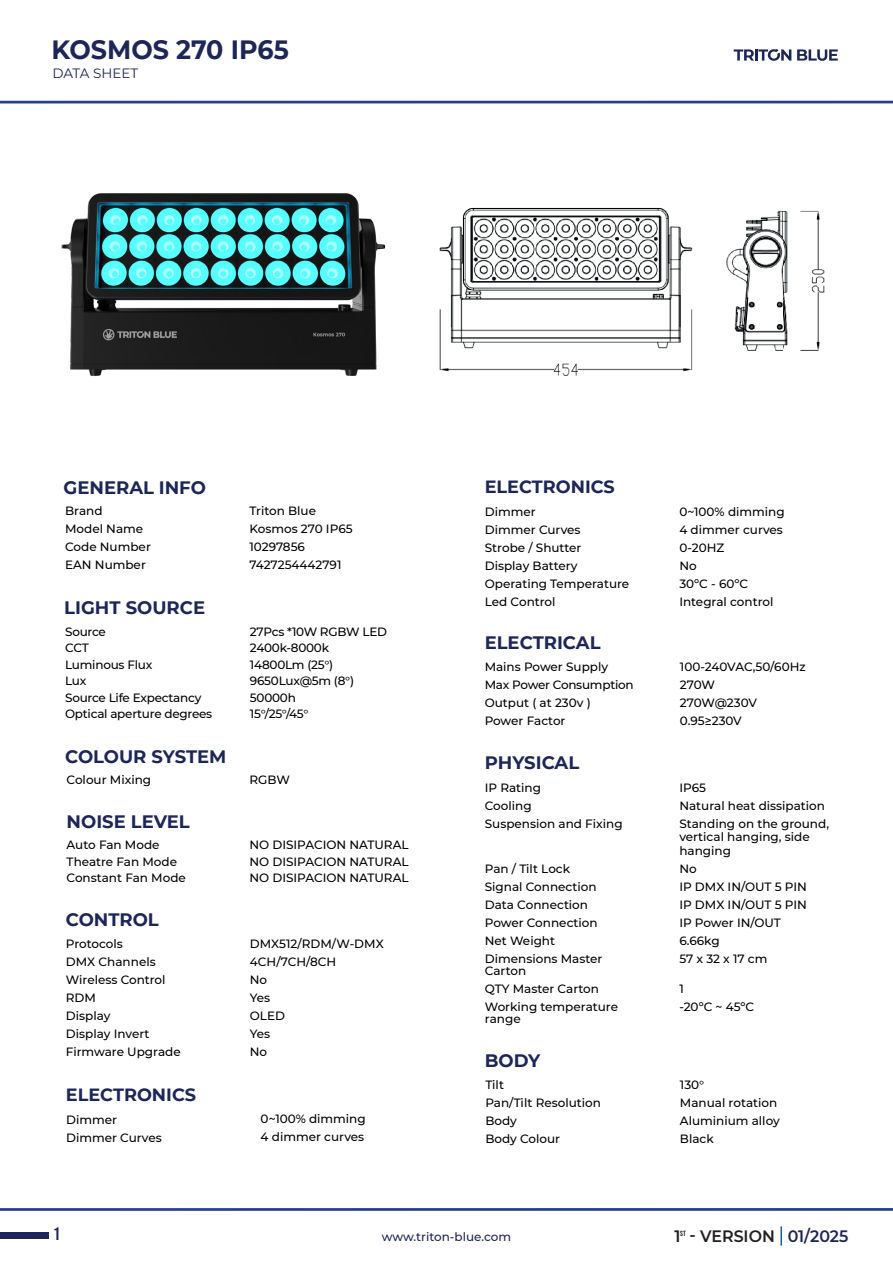
<style>
.page{position:relative;width:893px;height:1263px;background:#fff}
.page>*{position:absolute;margin:0;border:0;box-sizing:border-box;transform-origin:0 0}
.t1{font:700 26.4px "Montserrat";color:#1d2658;scale:.96 1}
.t2{font:700 18.15px "Bebas Neue Pro";color:#1d2658}
.Small_Titles{font:700 18px "Montserrat";color:#1d2658}
.Small_Titles-2{font:700 17.7px "Montserrat";color:#1d2658}
.t3{font:600 16.5px "Montserrat";color:#231f20;scale:.96 1}
.t4{font:600 16.5px "Montserrat";letter-spacing:-.005em;color:#1d2658;scale:.96 1}
.t5{font:13.5px "Montserrat";color:#1d2658}
.Text_Boxes{font:500 12px/12px "Montserrat";color:#000001}
.Text_Boxes-2{font:500 12px "Montserrat";letter-spacing:-.02em;color:#000001}
.Text_Boxes-3{font:500 12px "Montserrat";color:#1d2658}
.t6{font:700 7.5px "Bebas Neue Pro";color:#231f20}
</style>
<div class="page">
<hr style="left:0;top:101px;width:893px;height:2px;background:#253f8e">
<svg style="left:797px;top:49px;width:41px;height:12px"></svg>
<svg style="left:734px;top:49px;width:57px;height:12px"></svg>
<hr style="left:0;top:1208px;width:893px;height:3px;background:#253f8e">
<hr style="left:780px;top:1226px;width:2px;height:20px;background:#175d9e">
<div style="left:0;top:1231px;width:48px;height:7px;background:#1d2658"></div>
<img style="left:439px;top:207px;width:254px;height:169px">
<img style="left:61px;top:193px;width:325px;height:183px">
<img style="left:726px;top:210px;width:99px;height:141px">
<p class="t1" style="left:51px;top:31px;width:249px">KOSMOS 270 IP65</p>
<p class="t5" style="left:52px;top:64px;width:87px">DATA SHEET</p>
<p class="Small_Titles" style="left:64px;top:474px;width:144px">GENERAL INFO</p>
<p class="Small_Titles-2" style="left:485px;top:474px;width:132px">ELECTRONICS</p>
<p class="Text_Boxes" style="left:65px;top:504px;width:39px">Brand</p>
<p class="Text_Boxes" style="left:65px;top:522px;width:80px">Model Name</p>
<p class="Text_Boxes" style="left:65px;top:540px;width:87px">Code Number</p>
<p class="Text_Boxes" style="left:65px;top:558px;width:82px">EAN Number</p>
<p class="Small_Titles" style="left:64px;top:595px;width:142px">LIGHT SOURCE</p>
<p class="Text_Boxes" style="left:65px;top:625px;width:42px">Source</p>
<p class="Text_Boxes" style="left:65px;top:642px;width:25px">CCT</p>
<p class="Text_Boxes-2" style="left:65px;top:656px;width:89px">Luminous Flux</p>
<p class="Text_Boxes" style="left:65px;top:675px;width:23px">Lux</p>
<p class="Text_Boxes-2" style="left:65px;top:689px;width:138px">Source Life Expectancy</p>
<p class="Text_Boxes-2" style="left:65px;top:706px;width:149px">Optical aperture degrees</p>
<p class="Small_Titles" style="left:65px;top:743px;width:163px">COLOUR SYSTEM</p>
<p class="Text_Boxes" style="left:249px;top:504px;width:68px">Triton Blue</p>
<p class="Text_Boxes" style="left:249px;top:522px;width:105px">Kosmos 270 IP65</p>
<p class="Text_Boxes" style="left:249px;top:540px;width:57px">10297856</p>
<p class="Text_Boxes" style="left:249px;top:558px;width:94px">7427254442791</p>
<p class="Text_Boxes-2" style="left:250px;top:623px;width:139px">27Pcs *10W RGBW LED</p>
<p class="Text_Boxes-2" style="left:250px;top:640px;width:81px">2400k-8000k</p>
<p class="Text_Boxes-2" style="left:250px;top:656px;width:85px">14800Lm (25°)</p>
<p class="Text_Boxes-2" style="left:250px;top:673px;width:106px">9650Lux@5m (8°)</p>
<p class="Text_Boxes" style="left:250px;top:691px;width:47px">50000h</p>
<p class="Text_Boxes" style="left:250px;top:708px;width:60px">15°/25°/45°</p>
<p class="Text_Boxes" style="left:67px;top:773px;width:86px">Colour Mixing</p>
<p class="Text_Boxes" style="left:250px;top:773px;width:42px">RGBW</p>
<p class="Small_Titles" style="left:67px;top:808px;width:125px">NOISE LEVEL</p>
<p class="Text_Boxes" style="left:67px;top:839px;width:94px">Auto Fan Mode</p>
<p class="Text_Boxes" style="left:67px;top:855px;width:112px">Theatre Fan Mode</p>
<p class="Text_Boxes" style="left:67px;top:872px;width:121px">Constant Fan Mode</p>
<p class="Small_Titles" style="left:66px;top:906px;width:95px">CONTROL</p>
<p class="Text_Boxes" style="left:66px;top:937px;width:58px">Protocols</p>
<p class="Text_Boxes" style="left:66px;top:955px;width:91px">DMX Channels</p>
<p class="Text_Boxes" style="left:66px;top:973px;width:101px">Wireless Control</p>
<p class="Text_Boxes" style="left:66px;top:991px;width:32px">RDM</p>
<p class="Text_Boxes" style="left:66px;top:1009px;width:46px">Display</p>
<p class="Text_Boxes" style="left:66px;top:1027px;width:85px">Display Invert</p>
<p class="Text_Boxes" style="left:66px;top:1045px;width:116px">Firmware Upgrade</p>
<p class="Small_Titles-2" style="left:66px;top:1082px;width:132px">ELECTRONICS</p>
<p class="Text_Boxes" style="left:66px;top:1113px;width:52px">Dimmer</p>
<p class="Text_Boxes" style="left:66px;top:1131px;width:97px">Dimmer Curves</p>
<p class="Text_Boxes" style="left:250px;top:839px;width:161px">NO DISIPACION NATURAL</p>
<p class="Text_Boxes" style="left:250px;top:855px;width:161px">NO DISIPACION NATURAL</p>
<p class="Text_Boxes" style="left:250px;top:872px;width:161px">NO DISIPACION NATURAL</p>
<p class="Text_Boxes" style="left:250px;top:937px;width:135px">DMX512/RDM/W-DMX</p>
<p class="Text_Boxes" style="left:250px;top:955px;width:88px">4CH/7CH/8CH</p>
<p class="Text_Boxes" style="left:250px;top:973px;width:19px">No</p>
<p class="Text_Boxes" style="left:250px;top:991px;width:22px">Yes</p>
<p class="Text_Boxes" style="left:250px;top:1009px;width:37px">OLED</p>
<p class="Text_Boxes" style="left:250px;top:1027px;width:22px">Yes</p>
<p class="Text_Boxes" style="left:250px;top:1045px;width:19px">No</p>
<p class="Text_Boxes" style="left:261px;top:1113px;width:107px">0~100% dimming</p>
<p class="Text_Boxes" style="left:261px;top:1131px;width:105px">4 dimmer curves</p>
<p class="Text_Boxes" style="left:485px;top:506px;width:52px">Dimmer</p>
<p class="Text_Boxes" style="left:485px;top:524px;width:97px">Dimmer Curves</p>
<p class="Text_Boxes" style="left:485px;top:542px;width:98px">Strobe / Shutter</p>
<p class="Text_Boxes" style="left:485px;top:560px;width:94px">Display Battery</p>
<p class="Text_Boxes" style="left:485px;top:578px;width:146px">Operating Temperature</p>
<p class="Text_Boxes" style="left:485px;top:596px;width:72px">Led Control</p>
<p class="Small_Titles" style="left:485px;top:630px;width:117px">ELECTRICAL</p>
<p class="Text_Boxes" style="left:485px;top:660px;width:125px">Mains Power Supply</p>
<p class="Text_Boxes-2" style="left:485px;top:676px;width:151px">Max Power Consumption</p>
<p class="Text_Boxes" style="left:485px;top:696px;width:108px">Output ( at 230v )</p>
<p class="Text_Boxes" style="left:485px;top:714px;width:82px">Power Factor</p>
<p class="Small_Titles" style="left:485px;top:750px;width:96px">PHYSICAL</p>
<p class="Text_Boxes" style="left:485px;top:781px;width:58px">IP Rating</p>
<p class="Text_Boxes" style="left:485px;top:799px;width:48px">Cooling</p>
<p class="Text_Boxes" style="left:485px;top:817px;width:139px">Suspension and Fixing</p>
<p class="Text_Boxes" style="left:485px;top:862px;width:87px">Pan / Tilt Lock</p>
<p class="Text_Boxes" style="left:485px;top:880px;width:113px">Signal Connection</p>
<p class="Text_Boxes" style="left:485px;top:898px;width:105px">Data Connection</p>
<p class="Text_Boxes" style="left:485px;top:916px;width:114px">Power Connection</p>
<p class="Text_Boxes" style="left:485px;top:934px;width:72px">Net Weight</p>
<p class="Text_Boxes" style="left:485px;top:952px;width:119px">Dimensions Master<br>Carton</p>
<p class="Text_Boxes" style="left:485px;top:982px;width:116px">QTY Master Carton</p>
<p class="Text_Boxes" style="left:485px;top:1000px;width:135px">Working temperature range</p>
<p class="Small_Titles" style="left:485px;top:1048px;width:57px">BODY</p>
<p class="Text_Boxes" style="left:485px;top:1078px;width:20px">Tilt</p>
<p class="Text_Boxes" style="left:485px;top:1096px;width:117px">Pan/Tilt Resolution</p>
<p class="Text_Boxes" style="left:485px;top:1114px;width:33px">Body</p>
<p class="Text_Boxes" style="left:485px;top:1132px;width:76px">Body Colour</p>
<p class="Text_Boxes" style="left:679px;top:505px;width:107px">0~100% dimming</p>
<p class="Text_Boxes" style="left:679px;top:523px;width:105px">4 dimmer curves</p>
<p class="Text_Boxes" style="left:679px;top:541px;width:47px">0-20HZ</p>
<p class="Text_Boxes" style="left:679px;top:559px;width:19px">No</p>
<p class="Text_Boxes" style="left:679px;top:577px;width:70px">30ºC - 60ºC</p>
<p class="Text_Boxes" style="left:679px;top:595px;width:96px">Integral control</p>
<p class="Text_Boxes" style="left:680px;top:660px;width:127px">100-240VAC,50/60Hz</p>
<p class="Text_Boxes" style="left:680px;top:678px;width:37px">270W</p>
<p class="Text_Boxes" style="left:680px;top:696px;width:79px">270W@230V</p>
<p class="Text_Boxes" style="left:680px;top:714px;width:63px">0.95≥230V</p>
<p class="Text_Boxes" style="left:679px;top:781px;width:28px">IP65</p>
<p class="Text_Boxes" style="left:679px;top:799px;width:147px">Natural heat dissipation</p>
<p class="Text_Boxes" style="left:679px;top:817px;width:151px">Standing on the ground,</p>
<p class="Text_Boxes" style="left:679px;top:830px;width:132px">vertical hanging, side</p>
<p class="Text_Boxes" style="left:679px;top:844px;width:53px">hanging</p>
<p class="Text_Boxes" style="left:679px;top:862px;width:19px">No</p>
<p class="Text_Boxes" style="left:679px;top:880px;width:129px">IP DMX IN/OUT 5 PIN</p>
<p class="Text_Boxes" style="left:679px;top:898px;width:129px">IP DMX IN/OUT 5 PIN</p>
<p class="Text_Boxes" style="left:679px;top:916px;width:103px">IP Power IN/OUT</p>
<p class="Text_Boxes" style="left:679px;top:934px;width:42px">6.66kg</p>
<p class="Text_Boxes" style="left:679px;top:952px;width:90px">57 x 32 x 17 cm</p>
<p class="Text_Boxes" style="left:679px;top:982px;width:6px">1</p>
<p class="Text_Boxes" style="left:679px;top:1000px;width:76px">-20ºC ~ 45ºC</p>
<p class="Text_Boxes" style="left:680px;top:1078px;width:26px">130°</p>
<p class="Text_Boxes" style="left:680px;top:1096px;width:99px">Manual rotation</p>
<p class="Text_Boxes" style="left:680px;top:1114px;width:101px">Aluminium alloy</p>
<p class="Text_Boxes" style="left:680px;top:1132px;width:35px">Black</p>
<p class="t2" style="left:54px;top:1224px;width:7px">1</p>
<p class="t4" style="left:788px;top:1225px;width:65px">01/2025</p>
<p class="Text_Boxes-3" style="left:382px;top:1228px;width:131px">www.triton-blue.com</p>
<p class="t3" style="left:675px;top:1225px;width:106px">1 - VERSION</p>
<p class="t6" style="left:680px;top:1229px;width:7px">ST</p>
</div>
